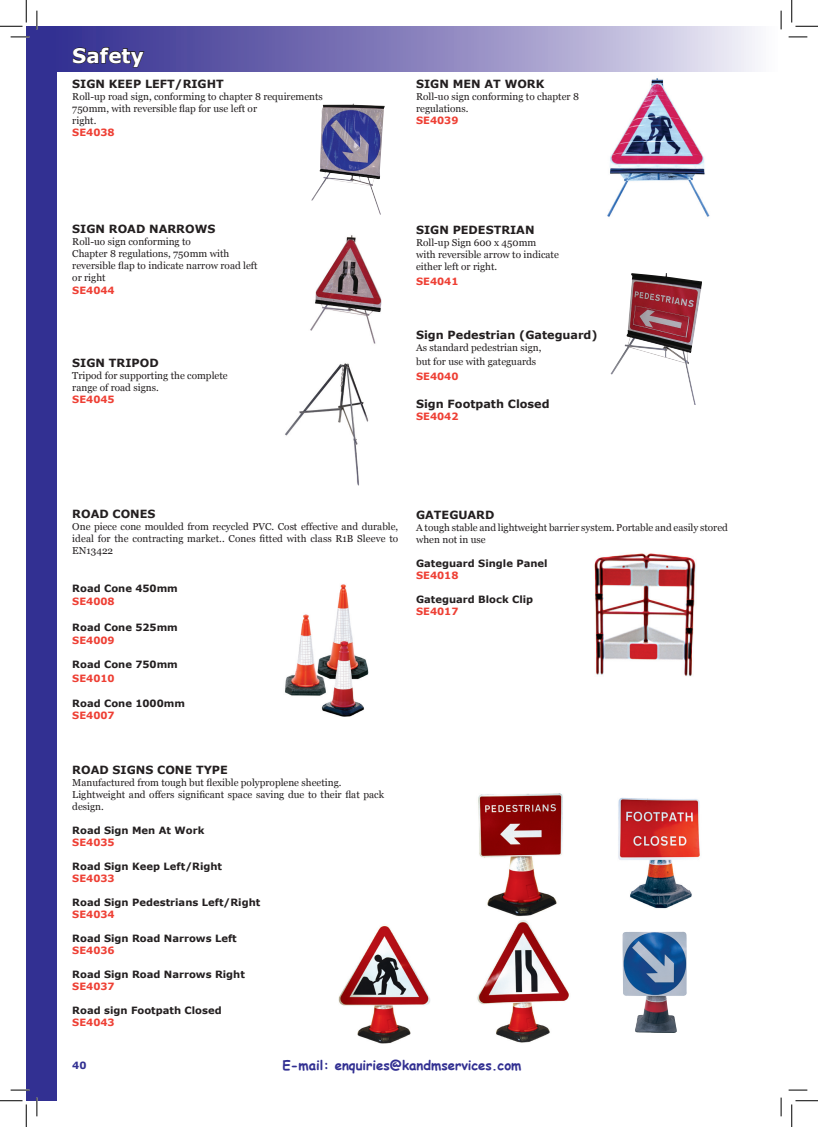
<style>
.page{position:relative;width:818px;height:1127px;background:#fff}
.page>*{position:absolute;margin:0;border:0;box-sizing:border-box;transform-origin:0 0}
.t1{font:700 20px "Verdana";color:#fff}
.t2{font:700 13.12px "Comic Sans MS";color:#323092}
.t3{font:700 11.25px "Verdana";color:#231f20}
.t4{font:10px/12px "Georgia";color:#231f20}
.t5{font:700 10px/12px "Verdana";color:#231f20}
.t6{font:700 10px "Verdana";color:#ee3f34}
.t7{font:700 10px "Verdana";color:#323092}
.s1{color:#ee3f34}
</style>
<div class="page">
<div style="left:26px;top:26px;width:31px;height:1074px;background:#323092"></div>
<svg style="left:57px;top:26px;width:698px;height:46px;background:#8e89c1"></svg>
<img style="left:311px;top:103px;width:74px;height:112px">
<img style="left:310px;top:235px;width:72px;height:109px">
<img style="left:610px;top:273px;width:92px;height:132px">
<img style="left:338px;top:926px;width:92px;height:117px">
<img style="left:478px;top:793px;width:85px;height:123px">
<img style="left:622px;top:931px;width:60px;height:100px">
<img style="left:285px;top:584px;width:84px;height:133px">
<img style="left:477px;top:920px;width:92px;height:123px">
<img style="left:618px;top:798px;width:82px;height:111px">
<img style="left:285px;top:363px;width:84px;height:123px">
<img style="left:607px;top:78px;width:103px;height:139px">
<img style="left:594px;top:553px;width:102px;height:124px">
<svg style="left:72px;top:46px;width:73px;height:22px;background:#373374"></svg>
<svg style="left:11px;top:36px;width:18px;height:2px"></svg>
<svg style="left:788px;top:36px;width:19px;height:2px"></svg>
<svg style="left:11px;top:1089px;width:18px;height:1px"></svg>
<svg style="left:788px;top:1089px;width:19px;height:1px"></svg>
<svg style="left:36px;top:11px;width:2px;height:18px"></svg>
<svg style="left:36px;top:1097px;width:2px;height:18px"></svg>
<svg style="left:780px;top:11px;width:2px;height:18px"></svg>
<svg style="left:780px;top:1097px;width:2px;height:18px"></svg>
<svg style="left:0;top:0;width:27px;height:27px"></svg>
<svg style="left:0;top:1100px;width:27px;height:26px"></svg>
<svg style="left:791px;top:0;width:27px;height:27px"></svg>
<svg style="left:791px;top:1100px;width:27px;height:26px"></svg>
<p class="t1" style="left:72px;top:43px;width:73px">Safety</p>
<p class="t3" style="left:72px;top:77px;width:153px">SIGN KEEP LEFT/RIGHT</p>
<p class="t4" style="left:72px;top:91px;width:252px">Roll-up road sign, conforming to chapter 8 requirements</p>
<p class="t4" style="left:72px;top:103px;width:186px">750mm, with reversible flap for use left or</p>
<p class="t4" style="left:72px;top:115px;width:26px">right.</p>
<p class="t6" style="left:72px;top:126px;width:44px">SE4038</p>
<p class="t3" style="left:72px;top:222px;width:144px">SIGN ROAD NARROWS</p>
<p class="t4" style="left:72px;top:236px;width:120px">Roll-uo sign conforming to</p>
<p class="t4" style="left:72px;top:248px;width:158px">Chapter 8 regulations, 750mm with</p>
<p class="t4" style="left:72px;top:260px;width:187px">reversible flap to indicate narrow road left</p>
<p class="t4" style="left:72px;top:272px;width:35px">or right</p>
<p class="t6" style="left:72px;top:283px;width:44px">SE4044</p>
<p class="t3" style="left:72px;top:355px;width:88px">SIGN TRIPOD</p>
<p class="t4" style="left:72px;top:370px;width:157px">Tripod for supporting the complete</p>
<p class="t4" style="left:72px;top:382px;width:88px">range of road signs.</p>
<p class="t6" style="left:72px;top:393px;width:44px">SE4045</p>
<p class="t3" style="left:416px;top:77px;width:130px">SIGN MEN AT WORK</p>
<p class="t4" style="left:416px;top:91px;width:164px">Roll-uo sign conforming to chapter 8</p>
<p class="t4" style="left:416px;top:103px;width:54px">regulations.</p>
<p class="t6" style="left:416px;top:114px;width:44px">SE4039</p>
<p class="t3" style="left:416px;top:223px;width:120px">SIGN PEDESTRIAN</p>
<p class="t4" style="left:416px;top:237px;width:122px">Roll-up Sign 600 x 450mm</p>
<p class="t4" style="left:416px;top:249px;width:144px">with reversible arrow to indicate</p>
<p class="t4" style="left:416px;top:261px;width:83px">either left or right.</p>
<p class="t6" style="left:416px;top:275px;width:44px">SE4041</p>
<p class="t3" style="left:416px;top:328px;width:183px">Sign Pedestrian (Gateguard)</p>
<p class="t4" style="left:416px;top:342px;width:127px">As standard pedestrian sign,</p>
<p class="t4" style="left:416px;top:355px;width:122px">but for use with gateguards</p>
<p class="t6" style="left:416px;top:369px;width:44px">SE4040</p>
<p class="t3" style="left:416px;top:397px;width:135px">Sign Footpath Closed</p>
<p class="t6" style="left:416px;top:410px;width:44px">SE4042</p>
<p class="t3" style="left:72px;top:507px;width:85px">ROAD CONES</p>
<p class="t4" style="left:72px;top:521px;width:327px;text-align:justify">One piece cone moulded from recycled PVC. Cost effective and durable, ideal for the contracting market.. Cones fitted with class R1B Sleeve to EN13422</p>
<p class="t5" style="left:72px;top:582px;width:107px">Road Cone 450mm</p>
<p class="t6" style="left:72px;top:595px;width:44px">SE4008</p>
<p class="t5" style="left:72px;top:621px;width:107px">Road Cone 525mm</p>
<p class="t6" style="left:72px;top:634px;width:44px">SE4009</p>
<p class="t5" style="left:72px;top:658px;width:107px">Road Cone 750mm</p>
<p class="t6" style="left:72px;top:671px;width:44px">SE4010</p>
<p class="t5" style="left:72px;top:697px;width:114px">Road Cone 1000mm</p>
<p class="t6" style="left:72px;top:709px;width:44px">SE4007</p>
<p class="t3" style="left:416px;top:507px;width:80px">GATEGUARD</p>
<p class="t4" style="left:416px;top:522px;width:313px">A tough stable and lightweight barrier system. Portable and easily stored when not in use</p>
<p class="t5" style="left:416px;top:557px;width:133px">Gateguard Single Panel</p>
<p class="t6" style="left:416px;top:569px;width:44px">SE4018</p>
<p class="t5" style="left:416px;top:593px;width:119px">Gateguard Block Clip</p>
<p class="t6" style="left:416px;top:605px;width:44px">SE4017</p>
<p class="t3" style="left:72px;top:762px;width:157px">ROAD SIGNS CONE TYPE</p>
<p class="t4" style="left:72px;top:776px;width:271px">Manufactured from tough but flexible polyproplene sheeting.</p>
<p class="t4" style="left:72px;top:788px;width:313px">Lightweight and offers significant space saving due to their flat pack design.</p>
<p class="t5" style="left:72px;top:823px;width:134px">Road Sign Men At Work</p>
<p class="t6" style="left:72px;top:835px;width:44px">SE4035</p>
<p class="t5" style="left:72px;top:859px;width:151px">Road Sign Keep Left/Right<br><span class="s1">SE4033</span></p>
<p class="t5" style="left:72px;top:895px;width:190px">Road Sign Pedestrians Left/Right<br><span class="s1">SE4034</span></p>
<p class="t5" style="left:72px;top:931px;width:166px">Road Sign Road Narrows Left</p>
<p class="t6" style="left:72px;top:943px;width:44px">SE4036</p>
<p class="t5" style="left:72px;top:967px;width:174px">Road Sign Road Narrows Right</p>
<p class="t6" style="left:72px;top:979px;width:44px">SE4037</p>
<p class="t5" style="left:72px;top:1003px;width:151px">Road sign Footpath Closed</p>
<p class="t6" style="left:72px;top:1015px;width:44px">SE4043</p>
<p class="t7" style="left:72px;top:1058px;width:16px">40</p>
<p class="t2" style="left:282px;top:1055px;width:241px">E-mail: enquiries@kandmservices.com</p>
</div>
